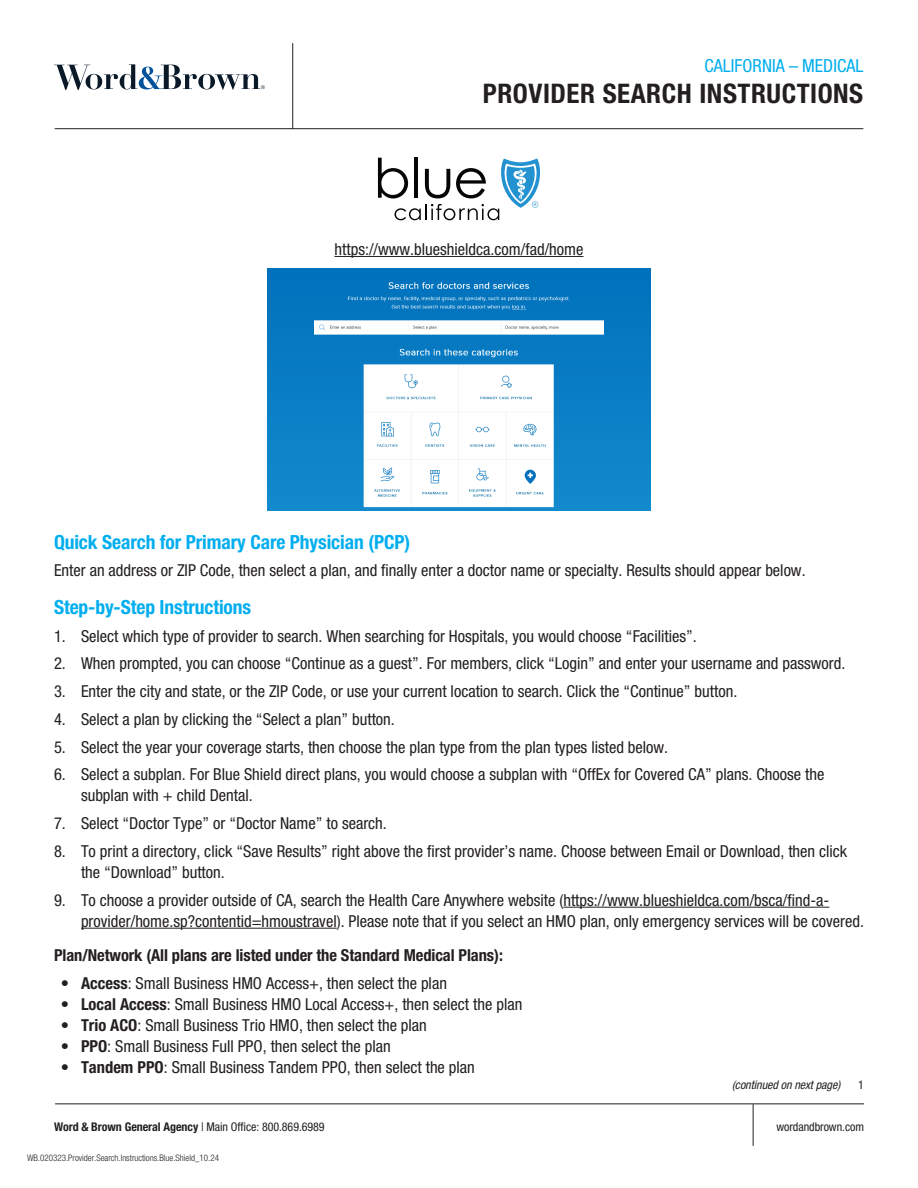
<style>
.page{position:relative;width:918px;height:1188px;background:#fff}
.page>*{position:absolute;margin:0;border:0;box-sizing:border-box;transform-origin:0 0}
.t1{font:700 condensed 27px "Helvetica Neue LT Std";letter-spacing:.02em;color:#231f20}
.Heading_2_Paragraph{font:700 condensed 19.5px "Helvetica Neue LT Std";letter-spacing:-.005em;color:#00aeef}
.t2{font:condensed 18px "Helvetica Neue LT Std";color:#00aeef}
.t3{font:condensed 16.5px/21px "Helvetica Neue LT Std";color:#231f20}
.Heading_3_Paragraph{font:700 condensed 16.5px "Helvetica Neue LT Std";letter-spacing:-.005em;color:#231f20}
.t4{font:condensed 12px "Helvetica Neue LT Std";letter-spacing:-.005em;color:#231f20}
.t5{font:italic condensed 12px "Helvetica Neue LT Std";letter-spacing:-.005em;color:#231f20}
.t6{font:300 condensed 9px "Helvetica Neue LT Std";color:#231f20}
.s1{font-weight:700}
</style>
<div class="page">
<hr style="left:55px;top:128px;width:808px;height:1px;background:#231f20">
<hr style="left:292px;top:43px;width:1px;height:86px;background:#231f20">
<hr style="left:335px;top:256px;width:248px;height:1px;background:#231f20">
<hr style="left:563px;top:907px;width:266px;height:1px;background:#231f20">
<hr style="left:81px;top:928px;width:256px;height:1px;background:#231f20">
<svg style="left:378px;top:158px;width:162px;height:62px"></svg>
<img style="left:267px;top:269px;width:384px;height:242px">
<hr style="left:55px;top:1103px;width:809px;height:1px;background:#231f20">
<hr style="left:753px;top:1104px;width:1px;height:42px;background:#231f20">
<svg style="left:54px;top:64px;width:211px;height:26px"></svg>
<p class="t2" style="left:705px;top:55px;width:160px">CALIFORNIA – MEDICAL</p>
<h1 class="t1" style="left:483px;top:77px;width:382px">PROVIDER SEARCH INSTRUCTIONS</h1>
<p class="t3" style="left:335px;top:238px;width:250px">https://www.blueshieldca.com/fad/home</p>
<p class="Heading_2_Paragraph" style="left:54px;top:530px;width:358px">Quick Search for Primary Care Physician (PCP)</p>
<p class="t3" style="left:54px;top:560px;width:753px">Enter an address or ZIP Code, then select a plan, and finally enter a doctor name or specialty. Results should appear below.</p>
<p class="Heading_2_Paragraph" style="left:54px;top:595px;width:199px">Step-by-Step Instructions</p>
<p class="t3" style="left:54px;top:625px;width:644px">1. Select which type of provider to search. When searching for Hospitals, you would choose “Facilities”.</p>
<p class="t3" style="left:54px;top:653px;width:793px">2. When prompted, you can choose “Continue as a guest”. For members, click “Login” and enter your username and password.</p>
<p class="t3" style="left:54px;top:681px;width:685px">3. Enter the city and state, or the ZIP Code, or use your current location to search. Click the “Continue” button.</p>
<p class="t3" style="left:54px;top:708px;width:342px">4. Select a plan by clicking the “Select a plan” button.</p>
<p class="t3" style="left:54px;top:736px;width:616px">5. Select the year your coverage starts, then choose the plan type from the plan types listed below.</p>
<p class="t3" style="left:81px;top:764px;width:745px;text-indent:-27px">6. Select a subplan. For Blue Shield direct plans, you would choose a subplan with “OffEx for Covered CA” plans. Choose the subplan with + child Dental.</p>
<p class="t3" style="left:54px;top:813px;width:334px">7. Select “Doctor Type” or “Doctor Name” to search.</p>
<p class="t3" style="left:81px;top:840px;width:768px;text-indent:-27px">8. To print a directory, click “Save Results” right above the first provider’s name. Choose between Email or Download, then click the “Download” button.</p>
<p class="t3" style="left:81px;top:889px;width:785px;text-indent:-27px">9. To choose a provider outside of CA, search the Health Care Anywhere website (https://www.blueshieldca.com/bsca/find-a&shy;provider/home.sp?contentid=hmoustravel). Please note that if you select an HMO plan, only emergency services will be covered.</p>
<p class="Heading_3_Paragraph" style="left:54px;top:945px;width:450px">Plan/Network (All plans are listed under the Standard Medical Plans):</p>
<p class="t3" style="left:61px;top:972px;width:388px"><span class="s1">• Access</span>: Small Business HMO Access+, then select the plan</p>
<p class="t3" style="left:61px;top:993px;width:463px"><span class="s1">• Local Access</span>: Small Business HMO Local Access+, then select the plan</p>
<p class="t3" style="left:61px;top:1014px;width:368px"><span class="s1">• Trio ACO</span>: Small Business Trio HMO, then select the plan</p>
<p class="t3" style="left:61px;top:1035px;width:331px"><span class="s1">• PPO</span>: Small Business Full PPO, then select the plan</p>
<p class="t3" style="left:61px;top:1056px;width:416px"><span class="s1">• Tandem PPO</span>: Small Business Tandem PPO, then select the plan</p>
<p class="t5" style="left:732px;top:1078px;width:110px">(continued on next page)</p>
<p class="t4" style="left:858px;top:1078px;width:7px">1</p>
<p class="t4" style="left:54px;top:1120px;width:272px"><span class="s1">Word &amp; Brown General Agency</span> | Main Office: 800.869.6989</p>
<p class="t4" style="left:776px;top:1120px;width:89px">wordandbrown.com</p>
<p class="t6" style="left:27px;top:1153px;width:194px">WB.020323.Provider.Search.Instructions.Blue.Shield_10.24</p>
</div>
